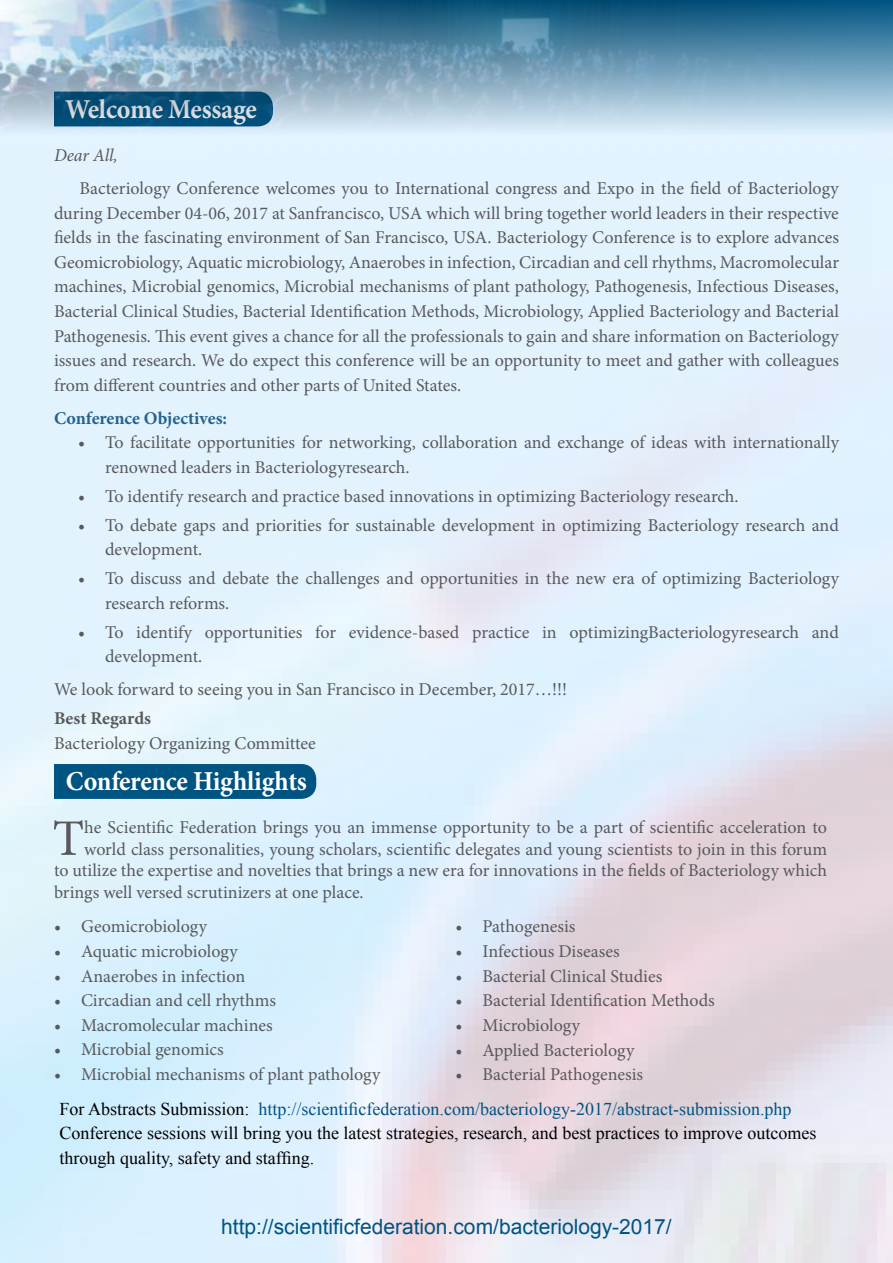
<style>
.page{position:relative;width:893px;height:1263px;background:#fff}
.page>*{position:absolute;margin:0;border:0;box-sizing:border-box;transform-origin:0 0}
.t1{font:51.3px "Minion Pro";color:#58595b}
.t2{font:700 27.45px "Minion Pro";letter-spacing:-.01em;color:#fff;scale:.95 1}
.t3{font:21px "Arial";color:#005482}
.t4{font:18px/24.6px "Minion Pro";color:#58595b}
.t5{font:18px/24.6px "Times New Roman";color:#000}
.t6{font:18px "Times New Roman";color:#005482}
.t7{font:700 18px "Minion Pro";color:#25638e}
.t8{font:700 18px "Minion Pro";color:#58595b}
.t9{font:italic 18px "Minion Pro";letter-spacing:-.005em;color:#58595b}
</style>
<div class="page">
<div style="left:54px;top:764px;width:262px;height:35px;background:#005482"></div>
<img style="left:0;top:0;width:893px;height:134px">
<h2 class="t2" style="left:65px;top:90px;width:203px">Welcome Message</h2>
<p class="t9" style="left:54px;top:143px;width:65px">Dear All,</p>
<p class="t4" style="left:54px;top:176px;width:786px;text-align:justify;text-indent:26px">Bacteriology Conference welcomes you to International congress and Expo in the field of Bacteriology during December 04-06, 2017 at Sanfrancisco, USA which will bring together world leaders in their respective fields in the fascinating environment of San Francisco, USA. Bacteriology Conference is to explore advances Geomicrobiology, Aquatic microbiology, Anaerobes in infection, Circadian and cell rhythms, Macromolecular machines, Microbial genomics, Microbial mechanisms of plant pathology, Pathogenesis, Infectious Diseases, Bacterial Clinical Studies, Bacterial Identification Methods, Microbiology, Applied Bacteriology and Bacterial Pathogenesis. This event gives a chance for all the professionals to gain and share information on Bacteriology issues and research. We do expect this conference will be an opportunity to meet and gather with colleagues from different countries and other parts of United States.</p>
<p class="t7" style="left:54px;top:405px;width:175px">Conference Objectives:</p>
<p class="t4" style="left:105px;top:430px;width:735px">To facilitate opportunities for networking, collaboration and exchange of ideas with internationally</p>
<p class="t4" style="left:78px;top:430px;width:9px">•</p>
<p class="t4" style="left:78px;top:484px;width:9px">•</p>
<p class="t4" style="left:78px;top:513px;width:9px">•</p>
<p class="t4" style="left:78px;top:566px;width:9px">•</p>
<p class="t4" style="left:105px;top:453px;width:635px;line-height:28.8px">renowned leaders in Bacteriologyresearch.<br>To identify research and practice based innovations in optimizing Bacteriology research.</p>
<p class="t4" style="left:105px;top:513px;width:735px">To debate gaps and priorities for sustainable development in optimizing Bacteriology research and</p>
<p class="t4" style="left:105px;top:535px;width:735px;line-height:28.8px">development.<br>To discuss and debate the challenges and opportunities in the new era of optimizing Bacteriology</p>
<p class="t4" style="left:105px;top:591px;width:126px">research reforms.</p>
<p class="t4" style="left:136px;top:620px;width:57px">identify</p>
<p class="t4" style="left:315px;top:620px;width:22px">for</p>
<p class="t4" style="left:349px;top:620px;width:112px">evidence-based</p>
<p class="t4" style="left:570px;top:620px;width:231px">optimizingBacteriologyresearch</p>
<p class="t4" style="left:105px;top:620px;width:20px">To</p>
<p class="t4" style="left:205px;top:620px;width:99px">opportunities</p>
<p class="t4" style="left:472px;top:620px;width:59px">practice</p>
<p class="t4" style="left:542px;top:620px;width:16px">in</p>
<p class="t4" style="left:78px;top:620px;width:9px">•</p>
<p class="t4" style="left:54px;top:640px;width:515px;line-height:33.2px;text-indent:51px">development.<br>We look forward to seeing you in San Francisco in December, 2017... !!!</p>
<p class="t8" style="left:54px;top:706px;width:99px">Best Regards</p>
<p class="t4" style="left:54px;top:731px;width:263px">Bacteriology Organizing Committee</p>
<p class="t4" style="left:812px;top:620px;width:29px">and</p>
<h2 class="t2" style="left:66px;top:762px;width:255px">Conference Highlights</h2>
<h1 class="t1" style="left:53px;top:804px;width:33px">T</h1>
<p class="t4" style="left:84px;top:815px;width:744px">he Scientific Federation brings you an immense opportunity to be a part of scientific acceleration to</p>
<p class="t4" style="left:54px;top:838px;width:775px;line-height:21.6px;text-align:justify;text-indent:30px">world class personalities, young scholars, scientific delegates and young scientists to join in this forum to utilize the expertise and novelties that brings a new era for innovations in the fields of Bacteriology which brings well versed scrutinizers at one place.</p>
<p class="t4" style="left:54px;top:914px;width:9px">•</p>
<p class="t4" style="left:81px;top:914px;width:128px">Geomicrobiology</p>
<p class="t4" style="left:455px;top:914px;width:9px">•</p>
<p class="t4" style="left:482px;top:914px;width:94px">Pathogenesis</p>
<p class="t4" style="left:54px;top:939px;width:9px">•</p>
<p class="t4" style="left:81px;top:939px;width:158px">Aquatic microbiology</p>
<p class="t4" style="left:455px;top:939px;width:9px">•</p>
<p class="t4" style="left:482px;top:939px;width:139px">Infectious Diseases</p>
<p class="t4" style="left:54px;top:964px;width:9px">•</p>
<p class="t4" style="left:81px;top:964px;width:166px">Anaerobes in infection</p>
<p class="t4" style="left:455px;top:964px;width:9px">•</p>
<p class="t4" style="left:482px;top:964px;width:181px">Bacterial Clinical Studies</p>
<p class="t4" style="left:54px;top:988px;width:9px">•</p>
<p class="t4" style="left:81px;top:988px;width:196px">Circadian and cell rhythms</p>
<p class="t4" style="left:455px;top:988px;width:9px">•</p>
<p class="t4" style="left:482px;top:988px;width:234px">Bacterial Identification Methods</p>
<p class="t4" style="left:54px;top:1013px;width:9px">•</p>
<p class="t4" style="left:81px;top:1013px;width:193px">Macromolecular machines</p>
<p class="t4" style="left:455px;top:1013px;width:9px">•</p>
<p class="t4" style="left:482px;top:1013px;width:99px">Microbiology</p>
<p class="t4" style="left:54px;top:1037px;width:9px">•</p>
<p class="t4" style="left:81px;top:1037px;width:144px">Microbial genomics</p>
<p class="t4" style="left:455px;top:1037px;width:9px">•</p>
<p class="t4" style="left:482px;top:1037px;width:153px">Applied Bacteriology</p>
<p class="t4" style="left:54px;top:1062px;width:9px">•</p>
<p class="t4" style="left:81px;top:1062px;width:301px">Microbial mechanisms of plant pathology</p>
<p class="t4" style="left:455px;top:1062px;width:9px">•</p>
<p class="t4" style="left:482px;top:1062px;width:162px">Bacterial Pathogenesis</p>
<p class="t6" style="left:259px;top:1096px;width:534px">http://scientificfederation.com/bacteriology-2017/abstract-submission.php</p>
<p class="t5" style="left:60px;top:1096px;width:758px">For Abstracts Submission:<br>Conference sessions will bring you the latest strategies, research, and best practices to improve outcomes through quality, safety and staffing.</p>
<p class="t3" style="left:221px;top:1212px;width:452px">http://scientificfederation.com/bacteriology-2017/</p>
</div>
